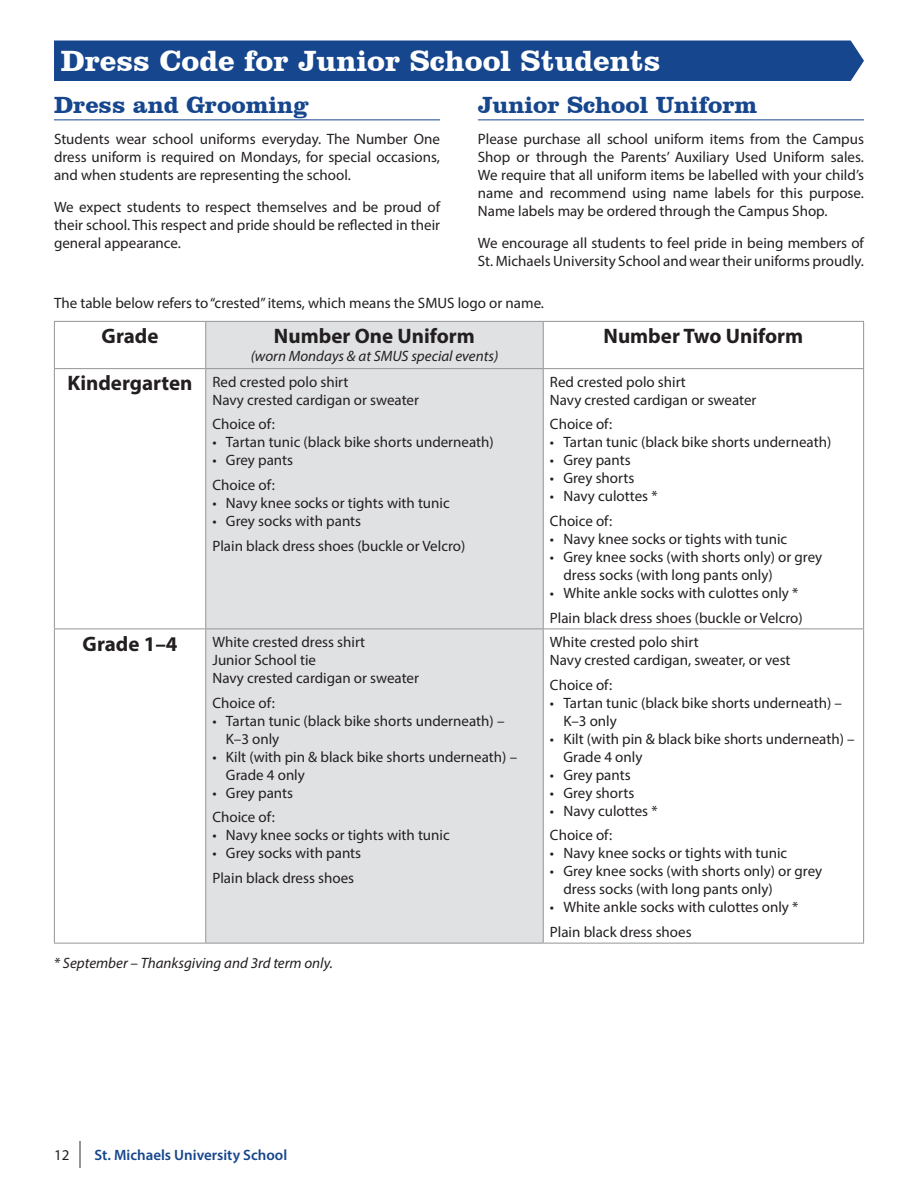
<style>
.page{position:relative;width:918px;height:1188px;background:#fff}
.page>*{position:absolute;margin:0;border:0;box-sizing:border-box;transform-origin:0 0}
.t1{font:700 30px "Clarendon BT";color:#fff}
.t2{font:700 24px "Clarendon BT";color:#16468d}
.t3{font:700 21px "Myriad Pro";color:#231f20}
.t4{font:15px/18px "Myriad Pro";color:#231f20}
.t5{font:italic 15px "Myriad Pro";color:#231f20}
.t6{font:600 15px "Myriad Pro";color:#16468d}
.s1{font-weight:700;font-size:21px}
</style>
<div class="page">
<svg style="left:80px;top:1141px;width:1px;height:27px"></svg>
<div style="left:54px;top:40px;width:810px;height:41px;background:#16468d"></div>
<hr style="left:54px;top:119px;width:386px;height:1px;background:#16468d">
<hr style="left:478px;top:119px;width:386px;height:1px;background:#16468d">
<div style="left:206px;top:322px;width:337px;height:621px;background:#e0e1e3"></div>
<hr style="left:54px;top:321px;width:152px;height:1px;background:#939598">
<hr style="left:54px;top:322px;width:1px;height:46px;background:#939598">
<hr style="left:206px;top:321px;width:337px;height:1px;background:#939598">
<hr style="left:205px;top:322px;width:1px;height:46px;background:#939598">
<hr style="left:543px;top:321px;width:321px;height:1px;background:#939598">
<hr style="left:543px;top:322px;width:1px;height:46px;background:#939598">
<hr style="left:863px;top:322px;width:1px;height:46px;background:#939598">
<hr style="left:54px;top:368px;width:152px;height:1px;background:#939598">
<hr style="left:54px;top:369px;width:1px;height:259px;background:#939598">
<hr style="left:206px;top:368px;width:337px;height:1px;background:#939598">
<hr style="left:205px;top:369px;width:1px;height:259px;background:#939598">
<hr style="left:543px;top:368px;width:321px;height:1px;background:#939598">
<hr style="left:543px;top:369px;width:1px;height:259px;background:#939598">
<hr style="left:863px;top:369px;width:1px;height:259px;background:#939598">
<hr style="left:54px;top:628px;width:152px;height:1px;background:#939598">
<hr style="left:54px;top:629px;width:1px;height:314px;background:#939598">
<hr style="left:206px;top:628px;width:337px;height:1px;background:#939598">
<hr style="left:205px;top:629px;width:1px;height:314px;background:#939598">
<hr style="left:543px;top:628px;width:321px;height:1px;background:#939598">
<hr style="left:543px;top:629px;width:1px;height:314px;background:#939598">
<hr style="left:863px;top:629px;width:1px;height:314px;background:#939598">
<hr style="left:54px;top:943px;width:152px;height:1px;background:#939598">
<hr style="left:206px;top:943px;width:337px;height:1px;background:#939598">
<hr style="left:543px;top:943px;width:321px;height:1px;background:#939598">
<h1 class="t1" style="left:61px;top:42px;width:601px">Dress Code for Junior School Students</h1>
<h2 class="t2" style="left:54px;top:90px;width:256px">Dress and Grooming</h2>
<p class="t4" style="left:54px;top:130px;width:388px;text-align:justify">Students wear school uniforms everyday. The Number One dress uniform is required on Mondays, for special occasions, and when students are representing the school.</p>
<p class="t4" style="left:54px;top:197px;width:388px;text-align:justify">We expect students to respect themselves and be proud of their school. This respect and pride should be reflected in their general appearance.</p>
<h2 class="t2" style="left:478px;top:90px;width:281px">Junior School Uniform</h2>
<p class="t4" style="left:478px;top:130px;width:388px;text-align:justify">Please purchase all school uniform items from the Campus Shop or through the Parents’ Auxiliary Used Uniform sales.<br>We require that all uniform items be labelled with your child’s name and recommend using name labels for this purpose.<br>Name labels may be ordered through the Campus Shop.</p>
<p class="t4" style="left:478px;top:233px;width:388px">We encourage all students to feel pride in being members of<br>St. Michaels University School and wear their uniforms proudly.</p>
<p class="t4" style="left:54px;top:294px;width:492px">The table below refers to “crested” items, which means the SMUS logo or name.</p>
<h3 class="t3" style="left:102px;top:322px;width:58px">Grade</h3>
<h3 class="t3" style="left:274px;top:322px;width:202px">Number One Uniform</h3>
<p class="t5" style="left:251px;top:347px;width:249px">(worn Mondays &amp; at SMUS special events)</p>
<h3 class="t3" style="left:604px;top:322px;width:201px">Number Two Uniform</h3>
<p class="t4" style="left:212px;top:372px;width:208px;text-indent:-145px"><span class="s1">Kindergarten</span> Red crested polo shirt<br>Navy crested cardigan or sweater</p>
<p class="t4" style="left:212px;top:415px;width:64px">Choice of:</p>
<p class="t4" style="left:212px;top:433px;width:283px">• Tartan tunic (black bike shorts underneath)</p>
<p class="t4" style="left:212px;top:448px;width:82px;line-height:24.8px">• Grey pants<br>Choice of:</p>
<p class="t4" style="left:212px;top:494px;width:239px">• Navy knee socks or tights with tunic</p>
<p class="t4" style="left:212px;top:508px;width:254px;line-height:24.8px">• Grey socks with pants<br>Plain black dress shoes (buckle or Velcro)</p>
<h3 class="t3" style="left:83px;top:630px;width:96px">Grade 1–4</h3>
<p class="t4" style="left:212px;top:633px;width:208px">White crested dress shirt<br>Junior School tie<br>Navy crested cardigan or sweater</p>
<p class="t4" style="left:212px;top:693px;width:64px">Choice of:</p>
<p class="t4" style="left:226px;top:711px;width:280px;text-indent:-14px">• Tartan tunic (black bike shorts underneath) –<br>K–3 only</p>
<p class="t4" style="left:226px;top:747px;width:293px;text-indent:-14px">• Kilt (with pin &amp; black bike shorts underneath) –<br>Grade 4 only</p>
<p class="t4" style="left:212px;top:780px;width:82px;line-height:24.8px">• Grey pants<br>Choice of:</p>
<p class="t4" style="left:212px;top:826px;width:239px">• Navy knee socks or tights with tunic</p>
<p class="t4" style="left:212px;top:841px;width:150px;line-height:24.8px">• Grey socks with pants<br>Plain black dress shoes</p>
<p class="t5" style="left:54px;top:954px;width:280px">* September – Thanksgiving and 3rd term only.</p>
<p class="t4" style="left:550px;top:372px;width:208px">Red crested polo shirt<br>Navy crested cardigan or sweater</p>
<p class="t4" style="left:550px;top:415px;width:64px">Choice of:</p>
<p class="t4" style="left:550px;top:433px;width:283px">• Tartan tunic (black bike shorts underneath)</p>
<p class="t4" style="left:550px;top:451px;width:82px">• Grey pants</p>
<p class="t4" style="left:550px;top:469px;width:86px">• Grey shorts</p>
<p class="t4" style="left:550px;top:484px;width:109px;line-height:24.8px">• Navy culottes *<br>Choice of:</p>
<p class="t4" style="left:550px;top:530px;width:239px">• Navy knee socks or tights with tunic</p>
<p class="t4" style="left:563px;top:548px;width:260px;text-indent:-14px">• Grey knee socks (with shorts only) or grey dress socks (with long pants only)</p>
<p class="t4" style="left:550px;top:580px;width:254px;line-height:24.8px">• White ankle socks with culottes only *<br>Plain black dress shoes (buckle or Velcro)</p>
<p class="t4" style="left:550px;top:633px;width:242px">White crested polo shirt<br>Navy crested cardigan, sweater, or vest</p>
<p class="t4" style="left:550px;top:675px;width:64px">Choice of:</p>
<p class="t4" style="left:563px;top:693px;width:280px;text-indent:-14px">• Tartan tunic (black bike shorts underneath) –<br>K–3 only</p>
<p class="t4" style="left:563px;top:729px;width:293px;text-indent:-14px">• Kilt (with pin &amp; black bike shorts underneath) –<br>Grade 4 only</p>
<p class="t4" style="left:550px;top:765px;width:82px">• Grey pants</p>
<p class="t4" style="left:550px;top:783px;width:86px">• Grey shorts</p>
<p class="t4" style="left:550px;top:798px;width:109px;line-height:24.8px">• Navy culottes *<br>Choice of:</p>
<p class="t4" style="left:550px;top:844px;width:239px">• Navy knee socks or tights with tunic</p>
<p class="t4" style="left:563px;top:862px;width:260px;text-indent:-14px">• Grey knee socks (with shorts only) or grey dress socks (with long pants only)</p>
<p class="t4" style="left:550px;top:895px;width:250px;line-height:24.8px">• White ankle socks with culottes only *<br>Plain black dress shoes</p>
<p class="t4" style="left:54px;top:1146px;width:17px">12</p>
<p class="t6" style="left:94px;top:1145px;width:194px">St. Michaels University School</p>
</div>
